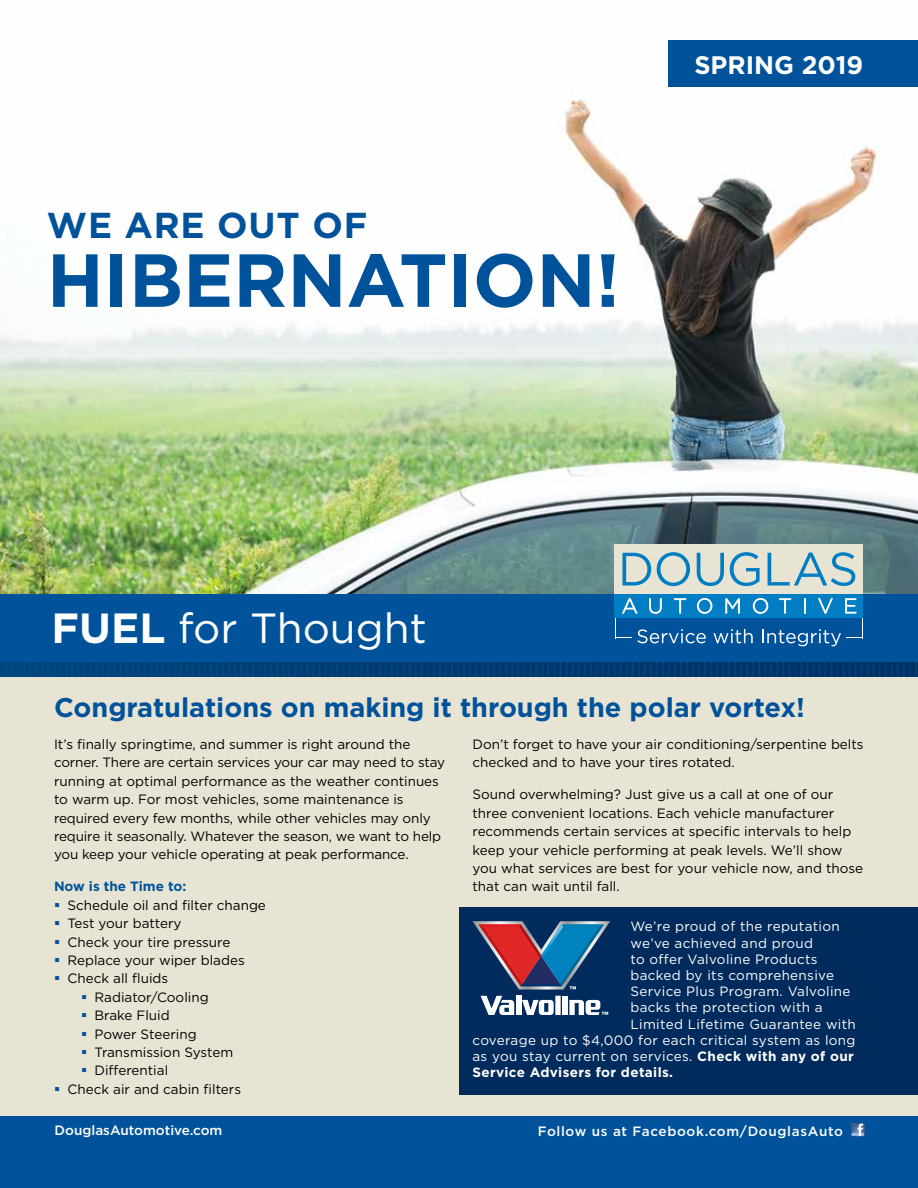
<style>
.page{position:relative;width:918px;height:1188px;background:#fff}
.page>*{position:absolute;margin:0;border:0;box-sizing:border-box;transform-origin:0 0}
.t1{font:700 75px "Gotham";color:#00539b}
.t2{font:42.15px "Gotham";color:#fff}
.t3{font:700 36px "Gotham";letter-spacing:.025em;color:#00539b}
.t4{font:700 27px "Gotham";color:#00539b}
.t5{font:700 25.35px "Gotham";color:#fff}
.t6{font:13.5px/18.5px "Gotham";color:#000}
.t7{font:13.5px "Gotham";letter-spacing:.025em;color:#fff}
.t8{font:500 13.5px "Gotham";letter-spacing:.035em;color:#fff}
.t9{font:700 13.5px "Gotham";letter-spacing:.025em;color:#fff}
.t10{font:500 13.5px "Gotham";color:#fff}
.t11{font:700 13.5px "Gotham";color:#00539b}
.s1{font-weight:700}
</style>
<div class="page">
<div style="left:0;top:620px;width:918px;height:568px;background:#e7e4d3"></div>
<img style="left:1px;top:662px;width:917px;height:14px">
<img style="left:0;top:99px;width:918px;height:495px">
<div style="left:0;top:1117px;width:918px;height:71px;background:#00539b"></div>
<div style="left:0;top:594px;width:918px;height:68px;background:#00539b"></div>
<svg style="left:851px;top:1123px;width:14px;height:13px"></svg>
<div style="left:668px;top:40px;width:250px;height:47px;background:#00539b"></div>
<div style="left:615px;top:544px;width:248px;height:50px;background:#e7e4d3"></div>
<svg style="left:622px;top:553px;width:29px;height:33px"></svg>
<svg style="left:657px;top:552px;width:33px;height:34px"></svg>
<svg style="left:697px;top:553px;width:27px;height:33px"></svg>
<svg style="left:730px;top:552px;width:30px;height:34px"></svg>
<svg style="left:768px;top:552px;width:87px;height:34px"></svg>
<div style="left:615px;top:594px;width:248px;height:24px;background:#007dc3"></div>
<svg style="left:615px;top:598px;width:248px;height:48px"></svg>
<div style="left:459px;top:907px;width:459px;height:188px;background:#002b5c"></div>
<div style="left:516px;top:996px;width:5px;height:19px;background:#fff"></div>
<div style="left:555px;top:996px;width:6px;height:19px;background:#fff"></div>
<svg style="left:522px;top:1000px;width:32px;height:15px"></svg>
<svg style="left:481px;top:996px;width:33px;height:19px"></svg>
<svg style="left:472px;top:921px;width:138px;height:69px"></svg>
<svg style="left:562px;top:996px;width:46px;height:19px"></svg>
<h3 class="t3" style="left:47px;top:201px;width:322px">WE ARE OUT OF</h3>
<h1 class="t1" style="left:47px;top:231px;width:575px">HIBERNATION!</h1>
<h3 class="t5" style="left:694px;top:48px;width:170px">SPRING 2019</h3>
<h2 class="t2" style="left:52px;top:601px;width:377px"><span class="s1">FUEL</span> for Thought</h2>
<h3 class="t4" style="left:54px;top:690px;width:752px">Congratulations on making it through the polar vortex!</h3>
<p class="t6" style="left:54px;top:735px;width:393px">It’s finally springtime, and summer is right around the corner. There are certain services your car may need to stay running at optimal performance as the weather continues to warm up. For most vehicles, some maintenance is required every few months, while other vehicles may only require it seasonally. Whatever the season, we want to help you keep your vehicle operating at peak performance.</p>
<p class="t11" style="left:54px;top:878px;width:134px">Now is the Time to:</p>
<p class="t6" style="left:68px;top:895px;width:200px">Schedule oil and filter change</p>
<p class="t6" style="left:68px;top:914px;width:116px">Test your battery</p>
<p class="t6" style="left:68px;top:932px;width:164px">Check your tire pressure</p>
<p class="t6" style="left:68px;top:951px;width:179px">Replace your wiper blades</p>
<p class="t6" style="left:68px;top:969px;width:102px">Check all fluids</p>
<p class="t6" style="left:94px;top:987px;width:116px">Radiator/Cooling</p>
<p class="t6" style="left:94px;top:1006px;width:77px">Brake Fluid</p>
<p class="t6" style="left:94px;top:1024px;width:104px">Power Steering</p>
<p class="t6" style="left:94px;top:1043px;width:140px">Transmission System</p>
<p class="t6" style="left:94px;top:1061px;width:75px">Differential</p>
<p class="t6" style="left:68px;top:1079px;width:175px">Check air and cabin filters</p>
<p class="t6" style="left:472px;top:735px;width:393px">Don’t forget to have your air conditioning/serpentine belts checked and to have your tires rotated.</p>
<p class="t6" style="left:472px;top:785px;width:392px">Sound overwhelming? Just give us a call at one of our three convenient locations. Each vehicle manufacturer recommends certain services at specific intervals to help keep your vehicle performing at peak levels. We’ll show you what services are best for your vehicle now, and those that can wait until fall.</p>
<p class="t7" style="left:630px;top:918px;width:211px">We’re proud of the reputation</p>
<p class="t7" style="left:630px;top:934px;width:184px">we’ve achieved and proud</p>
<p class="t7" style="left:630px;top:950px;width:189px">to offer Valvoline Products</p>
<p class="t7" style="left:630px;top:967px;width:205px">backed by its comprehensive</p>
<p class="t7" style="left:630px;top:983px;width:222px">Service Plus Program. Valvoline</p>
<p class="t7" style="left:630px;top:999px;width:194px">backs the protection with a</p>
<p class="t7" style="left:630px;top:1015px;width:227px">Limited Lifetime Guarantee with</p>
<p class="t7" style="left:473px;top:1031px;width:385px">coverage up to $4,000 for each critical system as long</p>
<p class="t7" style="left:473px;top:1048px;width:383px">as you stay current on services. <span class="s1">Check with any of our</span></p>
<p class="t9" style="left:473px;top:1064px;width:202px">Service Advisers for details.</p>
<p class="t10" style="left:55px;top:1121px;width:169px">DouglasAutomotive.com</p>
<p class="t8" style="left:538px;top:1122px;width:307px">Follow us at Facebook.com/DouglasAuto</p>
</div>
